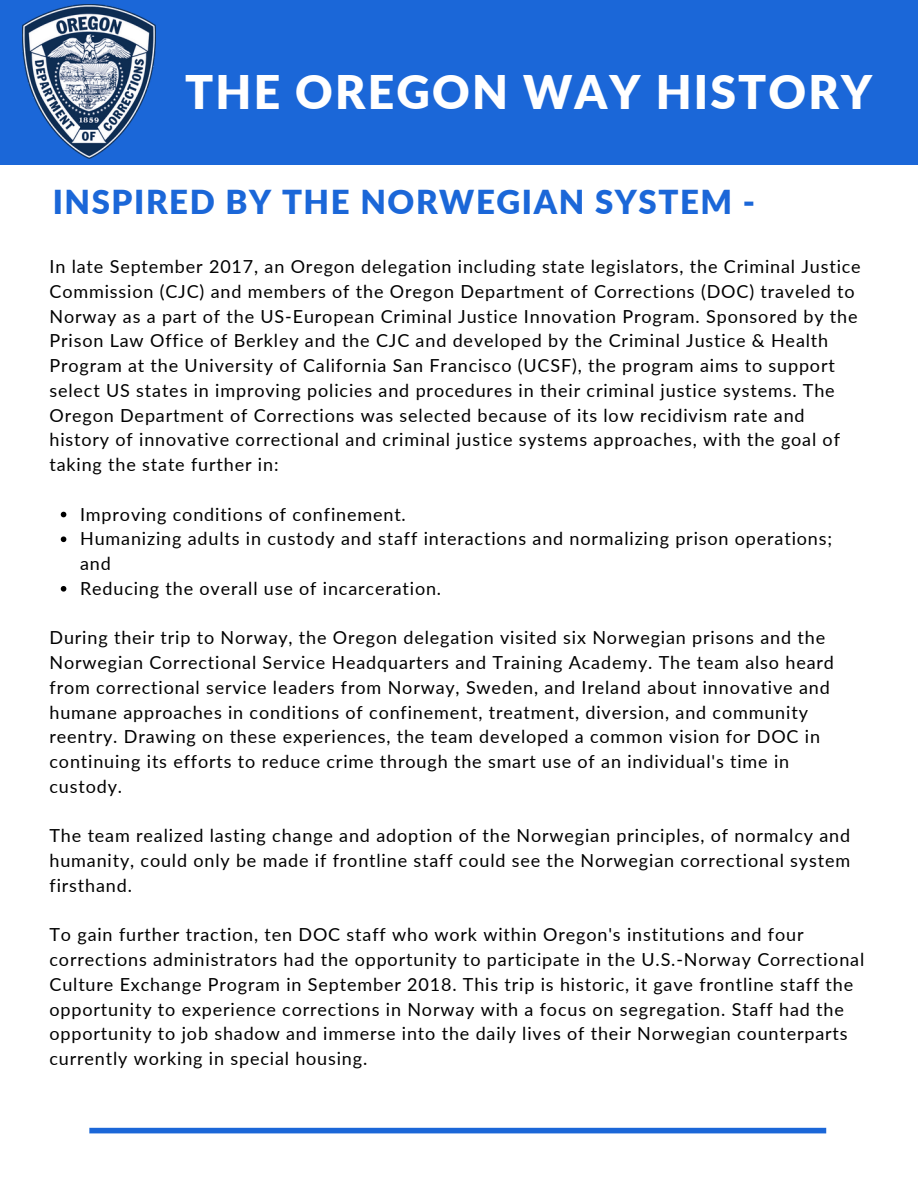
<style>
.page{position:relative;width:918px;height:1188px;background:#fff}
.page>*{position:absolute;margin:0;border:0;box-sizing:border-box;transform-origin:0 0}
.t1{font:900 46.35px "Lato";letter-spacing:.045em;color:#fff}
.t2{font:900 33px "Lato";letter-spacing:.045em;color:#1b67d8}
.t3{font:18px/24.8px "Lato";letter-spacing:.045em;color:#000}
</style>
<div class="page">
<div style="left:0;top:0;width:918px;height:164px;background:#1b67d8"></div>
<div style="left:89px;top:1128px;width:737px;height:5px;background:#1b67d8"></div>
<img style="left:22px;top:5px;width:134px;height:154px">
<svg style="left:61px;top:512px;width:5px;height:5px"></svg>
<svg style="left:61px;top:536px;width:5px;height:6px"></svg>
<svg style="left:61px;top:586px;width:5px;height:6px"></svg>
<p class="t1" style="left:185px;top:63px;width:688px">THE OREGON WAY HISTORY</p>
<p class="t2" style="left:53px;top:182px;width:704px">INSPIRED BY THE NORWEGIAN SYSTEM -</p>
<p class="t3" style="left:50px;top:254px;width:813px">In late September 2017, an Oregon delegation including state legislators, the Criminal Justice Commission (CJC) and members of the Oregon Department of Corrections (DOC) traveled to Norway as a part of the US-European Criminal Justice Innovation Program. Sponsored by the Prison Law Office of Berkley and the CJC and developed by the Criminal Justice &amp; Health Program at the University of California San Francisco (UCSF), the program aims to support select US states in improving policies and procedures in their criminal justice systems. The Oregon Department of Corrections was selected because of its low recidivism rate and history of innovative correctional and criminal justice systems approaches, with the goal of taking the state further in:</p>
<p class="t3" style="left:80px;top:501px;width:327px">Improving conditions of confinement.</p>
<p class="t3" style="left:80px;top:526px;width:754px">Humanizing adults in custody and staff interactions and normalizing prison operations; and</p>
<p class="t3" style="left:80px;top:576px;width:363px">Reducing the overall use of incarceration.</p>
<p class="t3" style="left:50px;top:625px;width:786px">During their trip to Norway, the Oregon delegation visited six Norwegian prisons and the Norwegian Correctional Service Headquarters and Training Academy. The team also heard from correctional service leaders from Norway, Sweden, and Ireland about innovative and humane approaches in conditions of confinement, treatment, diversion, and community reentry. Drawing on these experiences, the team developed a common vision for DOC in continuing its efforts to reduce crime through the smart use of an individual's time in custody.</p>
<p class="t3" style="left:50px;top:823px;width:802px;text-align:justify">The team realized lasting change and adoption of the Norwegian principles, of normalcy and humanity, could only be made if frontline staff could see the Norwegian correctional system firsthand.</p>
<p class="t3" style="left:50px;top:922px;width:816px">To gain further traction, ten DOC staff who work within Oregon's institutions and four corrections administrators had the opportunity to participate in the U.S.-Norway Correctional Culture Exchange Program in September 2018. This trip is historic, it gave frontline staff the opportunity to experience corrections in Norway with a focus on segregation. Staff had the opportunity to job shadow and immerse into the daily lives of their Norwegian counterparts currently working in special housing.</p>
</div>
